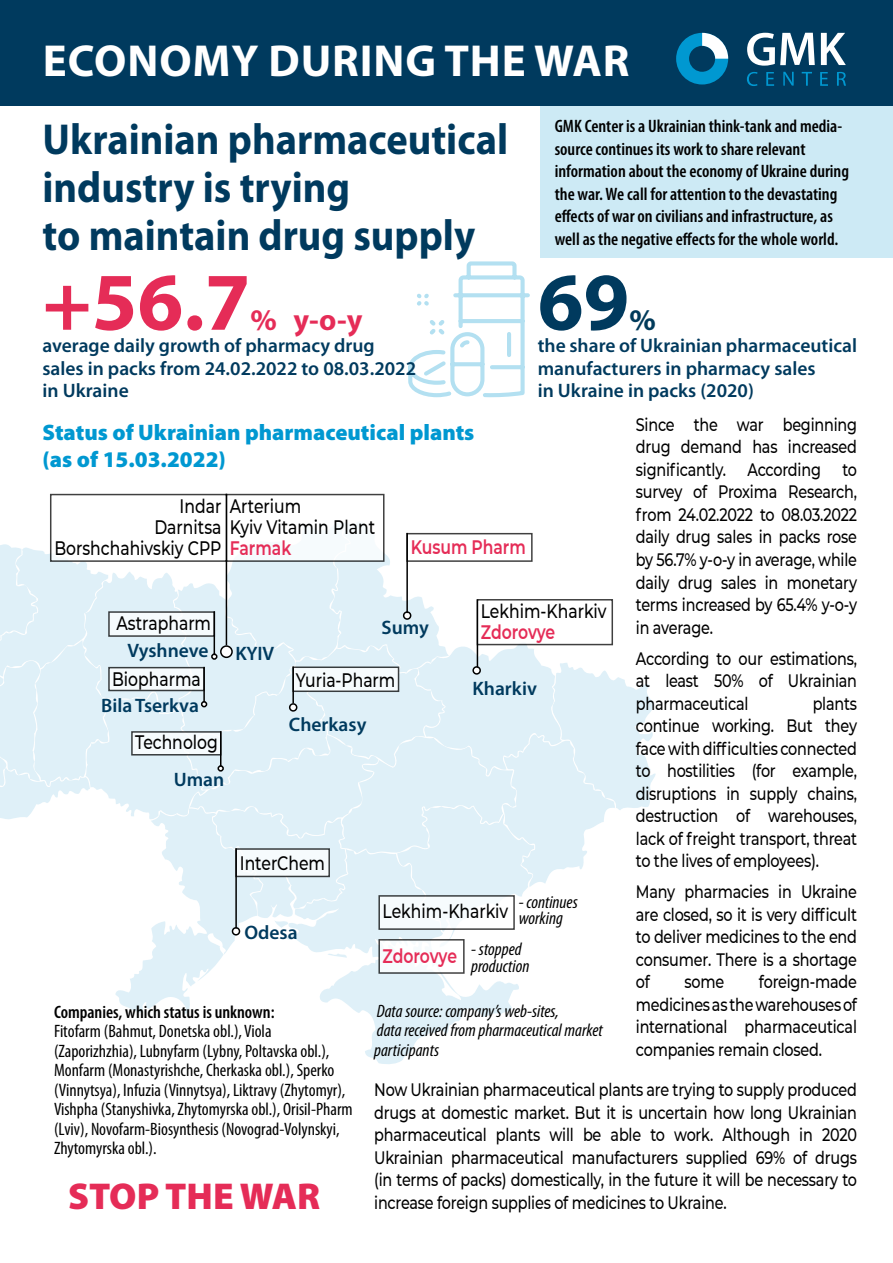
<style>
.page{position:relative;width:893px;height:1263px;background:#fff}
.page>*{position:absolute;margin:0;border:0;box-sizing:border-box;transform-origin:0 0}
.Text{font:700 82.5px "Myriad Pro";color:#e52c57}
.Text-2{font:700 82.5px "Myriad Pro";color:#003a5e}
.t1{font:700 45px "Myriad Pro";letter-spacing:.02em;color:#fff}
.t2{font:700 43.5px/48px "Myriad Pro";color:#003a5e;scale:.93 1}
.Photo_Podpis{font:900 37.5px "Myriad Pro";color:#e52c57}
.Text-3{font:700 30px "Myriad Pro";color:#e52c57}
.Text-4{font:700 30px "Myriad Pro";color:#003a5a}
.Text-5{font:900 22.5px/27px "Myriad Pro";color:#0098d1}
.Text-6{font:600 19.5px/22.5px "Myriad Pro";color:#003a5e}
.Text-7{font:500 19.5px "Montserrat";color:#000;scale:.8 1}
.Text-8{font:600 19.5px "Montserrat";letter-spacing:-.005em;color:#e52c57;scale:.8 1}
.Text-9{font:500 18px/22.5px "Montserrat";letter-spacing:-.015em;color:#000;text-align:justify;scale:.8 1}
.t3{font:condensed 18px/19.5px "Myriad Pro";color:#000}
.t4{font:600 condensed 18px/22.5px "Myriad Pro";color:#000}
.t5{font:italic condensed 18px/19.5px "Myriad Pro";color:#000}
.s1{font-weight:600;color:#e52c57}
.s2{font-weight:600}
</style>
<div class="page">
<div style="left:540px;top:0;width:353px;height:258px;background:#cdeaf5"></div>
<div style="left:0;top:0;width:893px;height:106px;background:#003a5e"></div>
<svg style="left:747px;top:33px;width:99px;height:33px"></svg>
<svg style="left:747px;top:72px;width:99px;height:14px"></svg>
<svg style="left:676px;top:33px;width:52px;height:51px"></svg>
<svg style="left:408px;top:261px;width:122px;height:137px"></svg>
<svg style="left:0;top:519px;width:656px;height:545px"></svg>
<div style="left:217px;top:765px;width:7px;height:7px;border:2px solid #000;border-radius:50%"></div>
<div style="left:404px;top:612px;width:7px;height:7px;background:#fff;border-radius:50%"></div>
<div style="left:403px;top:611px;width:8px;height:9px;border:2px solid #000;border-radius:50%"></div>
<div style="left:290px;top:704px;width:7px;height:7px;background:#fff;border-radius:50%"></div>
<div style="left:289px;top:703px;width:8px;height:9px;border:2px solid #000;border-radius:50%"></div>
<div style="left:232px;top:928px;width:7px;height:7px;background:#fff;border-radius:50%"></div>
<div style="left:232px;top:927px;width:8px;height:8px;border:2px solid #000;border-radius:50%"></div>
<div style="left:473px;top:667px;width:7px;height:7px;background:#fff;border-radius:50%"></div>
<div style="left:472px;top:666px;width:9px;height:9px;border:2px solid #000;border-radius:50%"></div>
<hr style="left:226px;top:494px;width:1px;height:151px;background:#000">
<hr style="left:477px;top:599px;width:1px;height:68px;background:#000">
<div style="left:226px;top:495px;width:158px;height:66px;background:#fff"></div>
<div style="left:477px;top:600px;width:135px;height:44px;background:#fff"></div>
<div style="left:379px;top:940px;width:85px;height:33px;background:#fff"></div>
<div style="left:379px;top:896px;width:135px;height:33px;background:#f6fbfd"></div>
<div style="left:109px;top:612px;width:105px;height:24px;background:#f6fbfd"></div>
<div style="left:109px;top:668px;width:95px;height:22px;background:#f6fbfd"></div>
<div style="left:132px;top:732px;width:89px;height:23px;background:#f6fbfd"></div>
<div style="left:293px;top:667px;width:106px;height:24px;background:#f6fbfd"></div>
<div style="left:407px;top:534px;width:125px;height:27px;background:#fff"></div>
<div style="left:236px;top:849px;width:93px;height:27px;background:#f6fbfd"></div>
<div style="left:51px;top:495px;width:175px;height:66px;background:#fff"></div>
<hr style="left:214px;top:611px;width:1px;height:44px;background:#000">
<hr style="left:203px;top:667px;width:2px;height:35px;background:#000">
<hr style="left:220px;top:731px;width:1px;height:35px;background:#000">
<hr style="left:406px;top:533px;width:2px;height:80px;background:#000">
<hr style="left:235px;top:848px;width:2px;height:80px;background:#000">
<hr style="left:292px;top:666px;width:2px;height:37px;background:#000">
<h2 class="t1" style="left:43px;top:32px;width:588px">ECONOMY DURING THE WAR</h2>
<p class="t4" style="left:555px;top:115px;width:296px">GMK Center is a Ukrainian think-tank and media&shy;source continues its work to share relevant information about the economy of Ukraine during the war. We call for attention to the devastating effects of war on civilians and infrastructure, as well as the negative effects for the whole world.</p>
<p class="t2" style="left:43px;top:113px;width:502px">Ukrainian pharmaceutical industry is trying<br>to maintain drug supply</p>
<p class="Text" style="left:43px;top:248px;width:209px">+56.7</p>
<p class="Text-2" style="left:538px;top:248px;width:93px">69</p>
<p class="Text-3" style="left:250px;top:300px;width:113px">% y-o-y</p>
<p class="Text-6" style="left:43px;top:334px;width:375px">average daily growth of pharmacy drug sales in packs from 24.02.2022 to 08.03.2022 in Ukraine</p>
<p class="Text-4" style="left:629px;top:300px;width:28px">%</p>
<p class="Text-6" style="left:538px;top:334px;width:321px">the share of Ukrainian pharmaceutical manufacturers in pharmacy sales<br>in Ukraine in packs (2020)</p>
<p class="Text-9" style="left:636px;top:413px;width:278px">Since the war beginning drug demand has increased significantly. According to survey of Proxima Research, from 24.02.2022 to 08.03.2022 daily drug sales in packs rose by 56.7% y-o-y in average, while daily drug sales in monetary terms increased by 65.4% y-o-y in average.</p>
<p class="Text-9" style="left:636px;top:646px;width:278px">According to our estimations, at least 50% of Ukrainian pharmaceutical</p>
<p class="Text-5" style="left:43px;top:420px;width:433px">Status of Ukrainian pharmaceutical plants (as of 15.03.2022)</p>
<p class="Text-7" style="left:180px;top:493px;width:154px">Indar Arterium</p>
<p class="Text-7" style="left:154px;top:514px;width:277px">Darnitsa Kyiv Vitamin Plant</p>
<p class="Text-7" style="left:54px;top:535px;width:298px">Borshchahivskiy CPP <span class="s1">Farmak</span></p>
<p class="Text-8" style="left:411px;top:534px;width:145px">Kusum Pharm</p>
<p class="Text-7" style="left:481px;top:597px;width:159px">Lekhim-Kharkiv</p>
<p class="Text-8" style="left:481px;top:618px;width:95px">Zdorovye</p>
<p class="Text-7" style="left:117px;top:609px;width:120px">Astrapharm</p>
<p class="Text-7" style="left:112px;top:666px;width:112px">Biopharma</p>
<p class="Text-7" style="left:296px;top:667px;width:126px">Yuria-Pharm</p>
<p class="Text-6" style="left:382px;top:616px;width:49px">Sumy</p>
<p class="Text-6" style="left:127px;top:638px;width:83px">Vyshneve</p>
<p class="Text-6" style="left:235px;top:641px;width:40px">KYIV</p>
<p class="Text-6" style="left:472px;top:677px;width:66px">Kharkiv</p>
<p class="Text-9" style="left:636px;top:691px;width:278px;text-indent:177px">plants continue working. But they face with difficulties connected to hostilities (for example, disruptions in supply chains, destruction of warehouses, lack of freight transport, threat to the lives of employees).</p>
<p class="Text-9" style="left:636px;top:880px;width:278px">Many pharmacies in Ukraine are closed, so it is very difficult to deliver medicines to the end consumer. There is a shortage of</p>
<p class="Text-6" style="left:101px;top:694px;width:99px">Bila Tserkva</p>
<p class="Text-6" style="left:289px;top:713px;width:79px">Cherkasy</p>
<p class="Text-7" style="left:135px;top:728px;width:105px">Technolog</p>
<p class="Text-6" style="left:174px;top:768px;width:52px">Uman</p>
<p class="Text-7" style="left:240px;top:849px;width:108px">InterChem</p>
<p class="t5" style="left:519px;top:893px;width:60px;line-height:16.5px">- continues working</p>
<p class="t5" style="left:471px;top:941px;width:60px;line-height:16.5px">- stopped production</p>
<p class="Text-7" style="left:383px;top:897px;width:159px">Lekhim-Kharkiv</p>
<p class="Text-6" style="left:244px;top:920px;width:55px">Odesa</p>
<p class="Text-8" style="left:383px;top:942px;width:95px">Zdorovye</p>
<p class="Text-9" style="left:636px;top:970px;width:278px;text-indent:123px">foreign-made medicines as the warehouses of international pharmaceutical companies remain closed.</p>
<p class="Text-9" style="left:374px;top:1078px;width:605px">Now Ukrainian pharmaceutical plants are trying to supply produced drugs at domestic market. But it is uncertain how long Ukrainian pharmaceutical plants will be able to work. Although in 2020<br>Ukrainian pharmaceutical manufacturers supplied 69% of drugs (in terms of packs) domestically, in the future it will be necessary to</p>
<p class="Text-9" style="left:684px;top:970px;width:51px">some</p>
<p class="t3" style="left:54px;top:1001px;width:300px"><span class="s2">Companies, which status is unknown:<br></span>Fitofarm (Bahmut, Donetska obl.), Viola (Zaporizhzhia), Lubnyfarm (Lybny, Poltavska obl.), Monfarm (Monastyrishche, Cherkaska obl.), Sperko (Vinnytsya), Infuzia (Vinnytsya), Liktravy (Zhytomyr), Vishpha (Stanyshivka, Zhytomyrska obl.), Orisil-Pharm (Lviv), Novofarm-Biosynthesis (Novograd-Volynskyi, Zhytomyrska obl.).</p>
<p class="t5" style="left:374px;top:1001px;width:230px">Data source: company’s web-sites,<br>data received from pharmaceutical market participants</p>
<p class="Photo_Podpis" style="left:68px;top:1175px;width:254px">STOP THE WAR</p>
<p class="Text-9" style="left:374px;top:1190px;width:442px">increase foreign supplies of medicines to Ukraine.</p>
</div>
